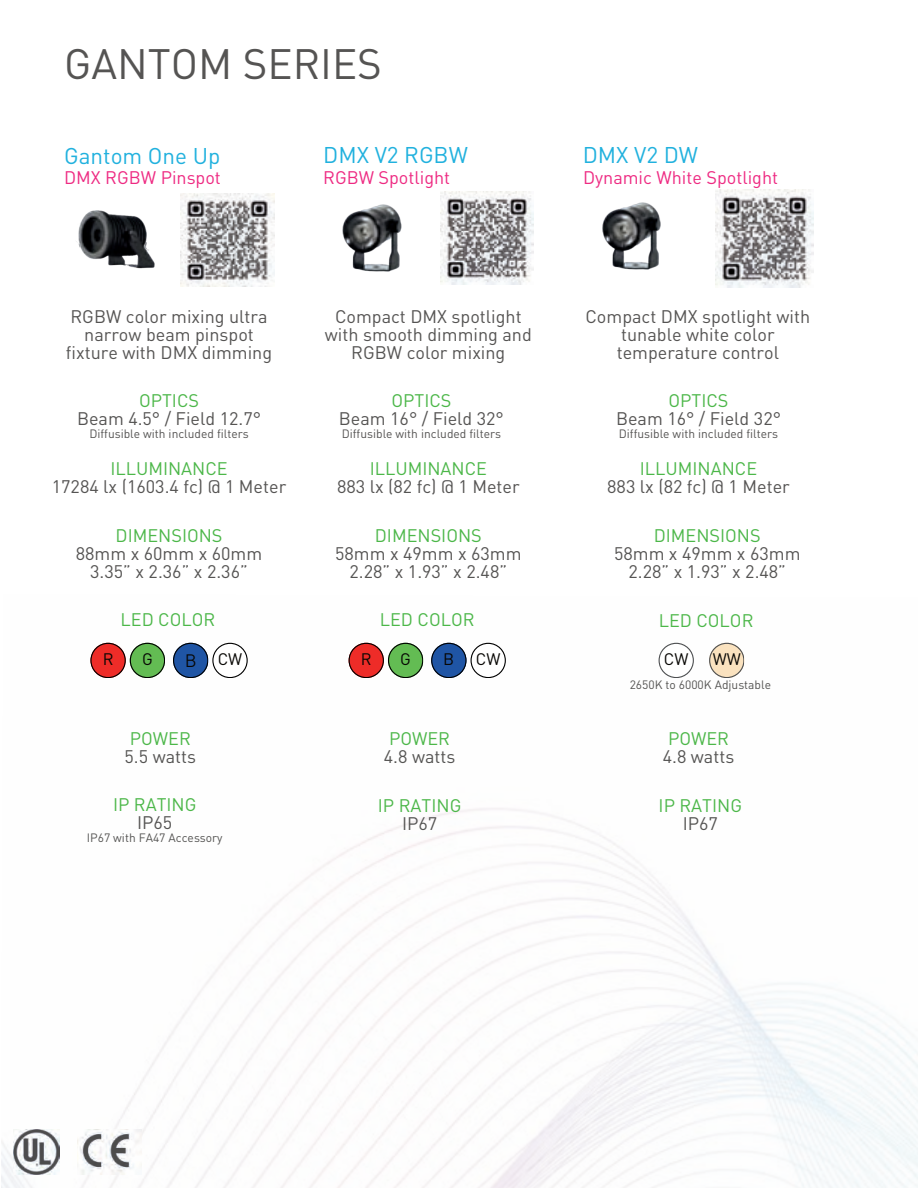
<style>
.page{position:relative;width:918px;height:1188px;background:#fff}
.page>*{position:absolute;margin:0;border:0;box-sizing:border-box;transform-origin:0 0}
.t1{font:42px "DIN";color:#555453}
.t2{font:22.5px "DIN";color:#21b1de}
.t3{font:18px/18px "DIN";color:#555453;text-align:center}
.t4{font:18px "DIN";color:#4cb749}
.t5{font:18px "DIN";color:#ee2a82}
.t6{font:16.5px "DIN";color:#080704}
.t7{font:12px "DIN";color:#555453}
.s1{font-family:"TT Commons Pro";font-size:18px}
</style>
<div class="page">
<img style="left:76px;top:210px;width:79px;height:59px">
<img style="left:602px;top:202px;width:59px;height:68px">
<img style="left:342px;top:204px;width:60px;height:68px">
<img style="left:1px;top:642px;width:917px;height:546px">
<img style="left:181px;top:194px;width:93px;height:93px">
<img style="left:440px;top:192px;width:94px;height:93px">
<img style="left:716px;top:189px;width:98px;height:98px">
<svg style="left:659px;top:643px;width:34px;height:35px"></svg>
<svg style="left:709px;top:643px;width:35px;height:35px"></svg>
<svg style="left:349px;top:643px;width:74px;height:35px"></svg>
<svg style="left:431px;top:643px;width:75px;height:35px"></svg>
<svg style="left:90px;top:643px;width:75px;height:35px"></svg>
<svg style="left:173px;top:643px;width:74px;height:35px"></svg>
<img style="left:14px;top:1129px;width:46px;height:45px">
<img style="left:77px;top:1129px;width:64px;height:45px">
<h1 class="t1" style="left:64px;top:38px;width:319px">GANTOM SERIES</h1>
<p class="t2" style="left:64px;top:142px;width:158px">Gantom One Up</p>
<p class="t5" style="left:64px;top:166px;width:158px">DMX RGBW Pinspot</p>
<p class="t2" style="left:323px;top:141px;width:146px">DMX V2 RGBW</p>
<p class="t5" style="left:323px;top:166px;width:129px">RGBW Spotlight</p>
<p class="t3" style="left:66px;top:307px;width:208px">RGBW color mixing ultra narrow beam pinspot fixture with DMX dimming</p>
<p class="t4" style="left:139px;top:390px;width:61px">OPTICS</p>
<p class="t3" style="left:77px;top:410px;width:186px">Beam 4.5° / Field 12.7°</p>
<p class="t7" style="left:89px;top:427px;width:161px">Diffusible with included filters</p>
<p class="t4" style="left:110px;top:457px;width:119px">ILLUMINANCE</p>
<p class="t3" style="left:52px;top:477px;width:236px">17284 lx (1603.4 fc) @ 1 Meter</p>
<p class="t4" style="left:116px;top:524px;width:108px">DIMENSIONS</p>
<p class="t3" style="left:76px;top:544px;width:188px">88mm x 60mm x 60mm<br>3.35” x 2.36” x 2.36”</p>
<p class="t3" style="left:325px;top:307px;width:208px">Compact DMX spotlight with smooth dimming and<br>RGBW color mixing</p>
<p class="t4" style="left:391px;top:390px;width:61px">OPTICS</p>
<p class="t3" style="left:339px;top:410px;width:167px">Beam 16° / Field 32°</p>
<p class="t7" style="left:342px;top:427px;width:161px">Diffusible with included filters</p>
<p class="t4" style="left:370px;top:457px;width:119px">ILLUMINANCE</p>
<p class="t3" style="left:337px;top:477px;width:184px">883 lx (82 fc) @ 1 Meter</p>
<p class="t4" style="left:375px;top:524px;width:108px">DIMENSIONS</p>
<p class="t3" style="left:335px;top:544px;width:188px">58mm x 49mm x 63mm<br>2.28” x 1.93” x 2.48”</p>
<p class="t2" style="left:583px;top:141px;width:117px">DMX V2 DW</p>
<p class="t5" style="left:583px;top:166px;width:197px">Dynamic White Spotlight</p>
<p class="t3" style="left:586px;top:307px;width:226px">Compact DMX spotlight with tunable white color temperature control</p>
<p class="t4" style="left:669px;top:390px;width:61px">OPTICS</p>
<p class="t3" style="left:616px;top:410px;width:167px">Beam 16° / Field 32°</p>
<p class="t7" style="left:619px;top:427px;width:161px">Diffusible with included filters</p>
<p class="t4" style="left:640px;top:457px;width:119px">ILLUMINANCE</p>
<p class="t3" style="left:607px;top:477px;width:184px">883 lx (82 fc) @ 1 Meter</p>
<p class="t4" style="left:654px;top:524px;width:108px">DIMENSIONS</p>
<p class="t3" style="left:614px;top:544px;width:188px">58mm x 49mm x 63mm<br>2.28” x 1.93” x 2.48”</p>
<p class="t4" style="left:121px;top:608px;width:96px">LED COLOR</p>
<p class="t4" style="left:380px;top:608px;width:96px">LED COLOR</p>
<p class="t4" style="left:659px;top:609px;width:96px">LED COLOR</p>
<p class="t6" style="left:103px;top:649px;width:12px">R</p>
<p class="t6" style="left:142px;top:649px;width:12px">G</p>
<p class="t6" style="left:185px;top:649px;width:59px"><span class="s1">B</span> CW</p>
<p class="t6" style="left:361px;top:649px;width:12px">R</p>
<p class="t6" style="left:400px;top:649px;width:12px">G</p>
<p class="t6" style="left:443px;top:649px;width:13px">B</p>
<p class="t6" style="left:476px;top:649px;width:26px">CW</p>
<p class="t6" style="left:664px;top:649px;width:26px">CW</p>
<p class="t6" style="left:713px;top:649px;width:30px">WW</p>
<p class="t7" style="left:630px;top:677px;width:143px">2650K to 6000K Adjustable</p>
<p class="t4" style="left:130px;top:727px;width:63px">POWER</p>
<p class="t3" style="left:125px;top:747px;width:73px">5.5 watts</p>
<p class="t4" style="left:113px;top:793px;width:85px">IP RATING</p>
<p class="t3" style="left:137px;top:813px;width:37px">IP65</p>
<p class="t7" style="left:87px;top:830px;width:137px">IP67 with FA47 Accessory</p>
<p class="t4" style="left:389px;top:727px;width:63px">POWER</p>
<p class="t3" style="left:384px;top:747px;width:73px">4.8 watts</p>
<p class="t4" style="left:378px;top:794px;width:85px">IP RATING</p>
<p class="t3" style="left:402px;top:814px;width:37px">IP67</p>
<p class="t4" style="left:668px;top:727px;width:63px">POWER</p>
<p class="t3" style="left:663px;top:747px;width:73px">4.8 watts</p>
<p class="t4" style="left:659px;top:794px;width:85px">IP RATING</p>
<p class="t3" style="left:683px;top:814px;width:37px">IP67</p>
</div>
